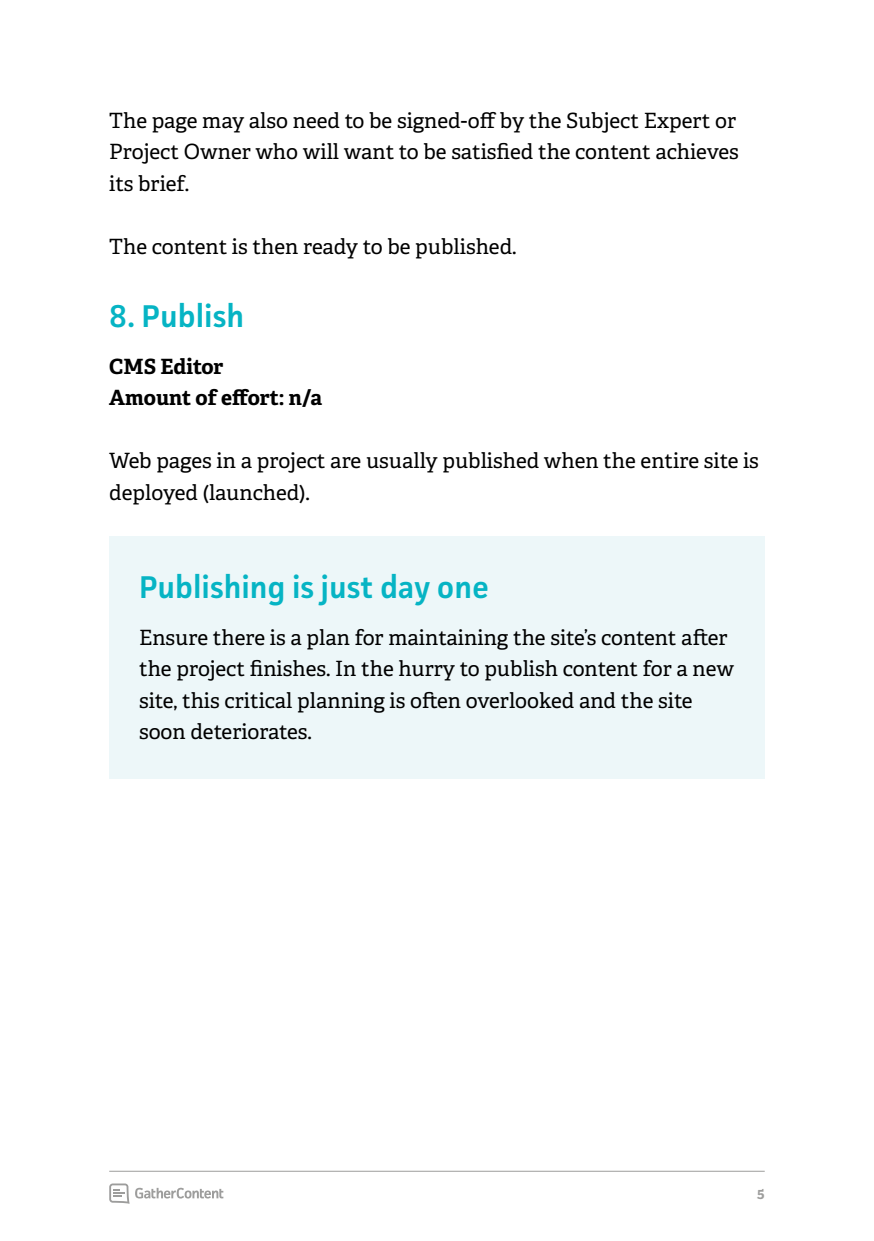
<style>
.page{position:relative;width:874px;height:1241px;background:#fff}
.page>*{position:absolute;margin:0;border:0;box-sizing:border-box;transform-origin:0 0}
.t1{font:600 31.5px "Facit";color:#06b4c4}
.t2{font:21px/31.5px "Adelle";color:#000}
.t3{font:700 21px/31.5px "Adelle";color:#000}
.t4{font:700 14px "Adelle";color:#9d9d9c}
</style>
<div class="page">
<hr style="left:109px;top:1170px;width:655px;height:1px;background:#9d9d9c">
<div style="left:109px;top:537px;width:655px;height:241px;background:#edf7f9"></div>
<svg style="left:135px;top:1187px;width:88px;height:11px"></svg>
<svg style="left:109px;top:1183px;width:20px;height:20px"></svg>
<p class="t2" style="left:109px;top:103px;width:631px">The page may also need to be signed-off by the Subject Expert or<br>Project Owner who will want to be satisfied the content achieves its brief.</p>
<p class="t2" style="left:109px;top:229px;width:408px">The content is then ready to be published.</p>
<h1 class="t1" style="left:109px;top:296px;width:136px">8. Publish</h1>
<p class="t3" style="left:109px;top:349px;width:214px">CMS Editor<br>Amount of effort: n/a</p>
<p class="t2" style="left:109px;top:444px;width:651px">Web pages in a project are usually published when the entire site is deployed (launched).</p>
<h1 class="t1" style="left:139px;top:567px;width:351px">Publishing is just day one</h1>
<p class="t2" style="left:139px;top:620px;width:596px">Ensure there is a plan for maintaining the site’s content after the project finishes. In the hurry to publish content for a new site, this critical planning is often overlooked and the site soon deteriorates.</p>
<p class="t4" style="left:756px;top:1182px;width:9px">5</p>
</div>
